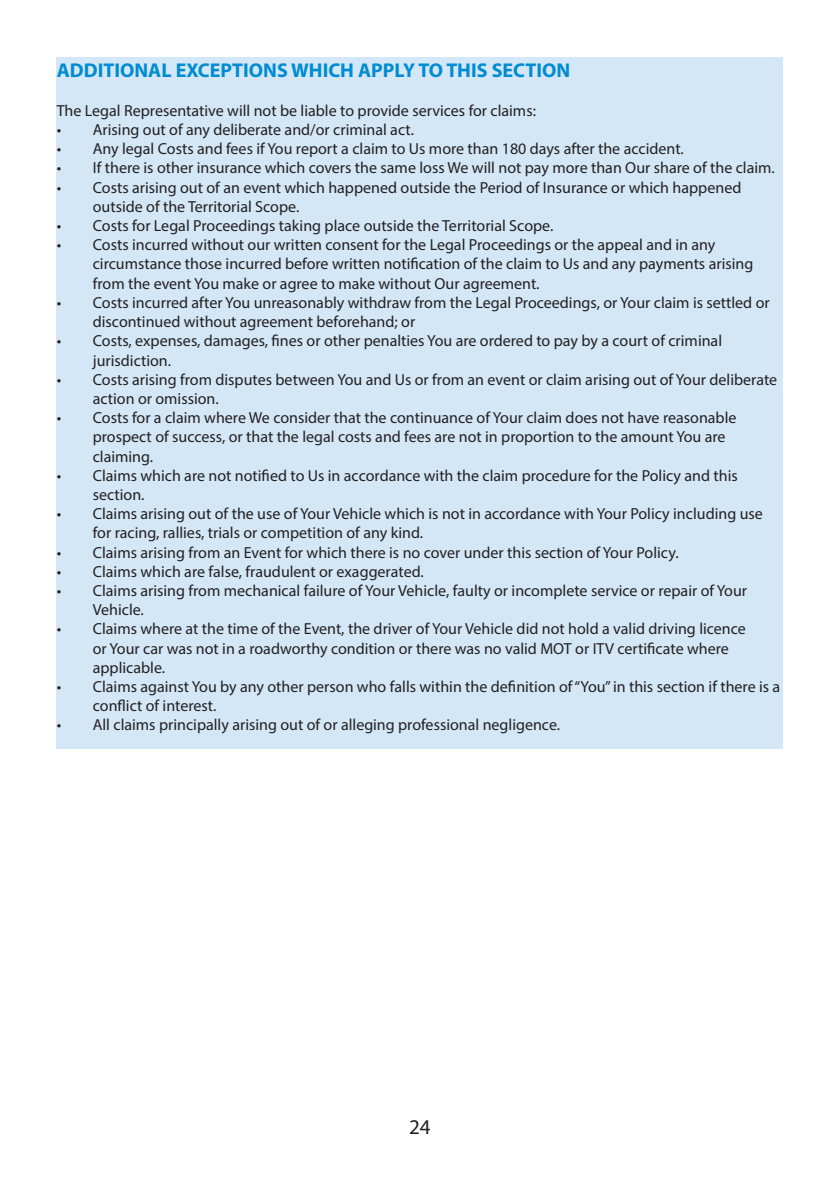
<style>
.page{position:relative;width:840px;height:1191px;background:#fff}
.page>*{position:absolute;margin:0;border:0;box-sizing:border-box;transform-origin:0 0}
.t1{font:21px "Myriad Pro";color:#231f20}
.t2{font:700 20px "Myriad Pro";color:#008cd3}
.t3{font:16px/19.2px "Myriad Pro";color:#231f20}
</style>
<div class="page">
<div style="left:57px;top:57px;width:725px;height:691px;background:#d4e7f6"></div>
<p class="t2" style="left:57px;top:58px;width:514px">ADDITIONAL EXCEPTIONS WHICH APPLY TO THIS SECTION</p>
<p class="t3" style="left:57px;top:101px;width:480px">The Legal Representative will not be liable to provide services for claims:</p>
<p class="t3" style="left:57px;top:120px;width:358px">• Arising out of any deliberate and/or criminal act.</p>
<p class="t3" style="left:57px;top:139px;width:628px">• Any legal Costs and fees if You report a claim to Us more than 180 days after the accident.</p>
<p class="t3" style="left:57px;top:158px;width:719px">• If there is other insurance which covers the same loss We will not pay more than Our share of the claim.</p>
<p class="t3" style="left:93px;top:177px;width:649px;text-indent:-36px">• Costs arising out of an event which happened outside the Period of Insurance or which happened outside of the Territorial Scope.</p>
<p class="t3" style="left:57px;top:216px;width:498px">• Costs for Legal Proceedings taking place outside the Territorial Scope.</p>
<p class="t3" style="left:93px;top:235px;width:661px;text-indent:-36px">• Costs incurred without our written consent for the Legal Proceedings or the appeal and in any circumstance those incurred before written notification of the claim to Us and any payments arising from the event You make or agree to make without Our agreement.</p>
<p class="t3" style="left:93px;top:293px;width:678px;text-indent:-36px">• Costs incurred after You unreasonably withdraw from the Legal Proceedings, or Your claim is settled or discontinued without agreement beforehand; or</p>
<p class="t3" style="left:93px;top:331px;width:630px;text-indent:-36px">• Costs, expenses, damages, fines or other penalties You are ordered to pay by a court of criminal jurisdiction.</p>
<p class="t3" style="left:93px;top:369px;width:685px;text-indent:-36px">• Costs arising from disputes between You and Us or from an event or claim arising out of Your deliberate action or omission.</p>
<p class="t3" style="left:93px;top:408px;width:645px;text-indent:-36px">• Costs for a claim where We consider that the continuance of Your claim does not have reasonable prospect of success, or that the legal costs and fees are not in proportion to the amount You are claiming.</p>
<p class="t3" style="left:93px;top:465px;width:646px;text-indent:-36px">• Claims which are not notified to Us in accordance with the claim procedure for the Policy and this section.</p>
<p class="t3" style="left:93px;top:504px;width:671px;text-indent:-36px">• Claims arising out of the use of Your Vehicle which is not in accordance with Your Policy including use for racing, rallies, trials or competition of any kind.</p>
<p class="t3" style="left:57px;top:542px;width:623px">• Claims arising from an Event for which there is no cover under this section of Your Policy.</p>
<p class="t3" style="left:57px;top:561px;width:368px">• Claims which are false, fraudulent or exaggerated.</p>
<p class="t3" style="left:93px;top:581px;width:655px;text-indent:-36px">• Claims arising from mechanical failure of Your Vehicle, faulty or incomplete service or repair of Your<br>Vehicle.</p>
<p class="t3" style="left:93px;top:619px;width:654px;text-indent:-36px">• Claims where at the time of the Event, the driver of Your Vehicle did not hold a valid driving licence or Your car was not in a roadworthy condition or there was no valid MOT or ITV certificate where applicable.</p>
<p class="t3" style="left:93px;top:677px;width:688px;text-indent:-36px">• Claims against You by any other person who falls within the definition of “You” in this section if there is a conflict of interest.</p>
<p class="t3" style="left:57px;top:715px;width:504px">• All claims principally arising out of or alleging professional negligence.</p>
<p class="t1" style="left:409px;top:1113px;width:23px">24</p>
</div>
